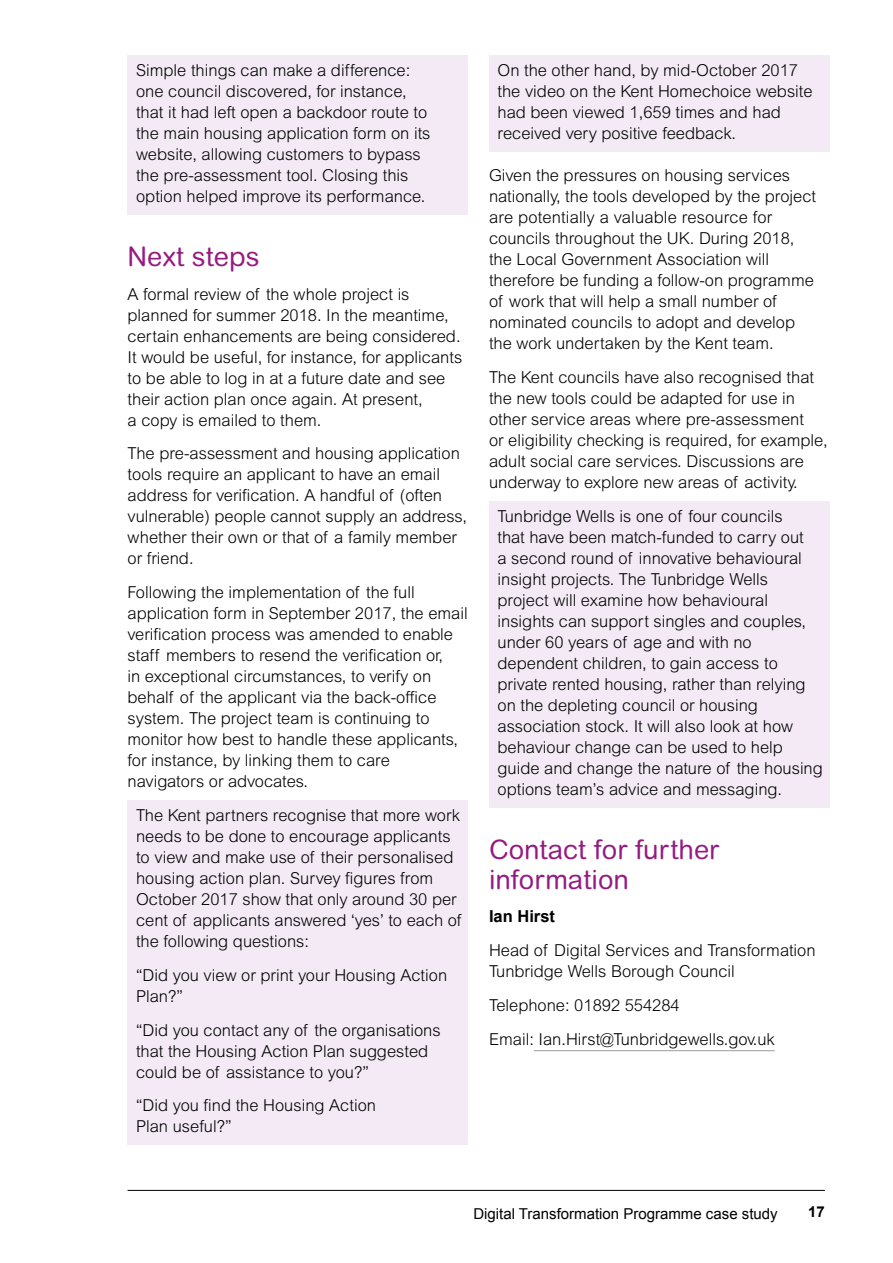
<style>
.page{position:relative;width:893px;height:1263px;background:#fff}
.page>*{position:absolute;margin:0;border:0;box-sizing:border-box;transform-origin:0 0}
.t1{font:27px/30px "Arial Rounded MT";color:#951b81}
.t2{font:300 16.5px/21px "Arial MT Std";color:#000}
.t3{font:700 16.5px "Arial";color:#000}
.t4{font:15px "Arial";color:#000}
.t5{font:700 15px "Arial";color:#000}
</style>
<div class="page">
<hr style="left:128px;top:1190px;width:697px;height:1px;background:#000">
<div style="left:128px;top:55px;width:340px;height:160px;background:#f3eaf5"></div>
<div style="left:128px;top:800px;width:340px;height:160px;background:#f3eaf5"></div>
<div style="left:128px;top:960px;width:340px;height:55px;background:#f3eaf5"></div>
<div style="left:128px;top:1015px;width:340px;height:75px;background:#f3eaf5"></div>
<div style="left:128px;top:1091px;width:340px;height:54px;background:#f3eaf5"></div>
<div style="left:489px;top:55px;width:340px;height:97px;background:#f3eaf5"></div>
<div style="left:489px;top:501px;width:340px;height:307px;background:#f3eaf5"></div>
<hr style="left:534px;top:1050px;width:241px;height:1px;background:#9d9d9c">
<p class="t2" style="left:136px;top:59px;width:296px">Simple things can make a difference: one council discovered, for instance, that it had left open a backdoor route to the main housing application form on its website, allowing customers to bypass the pre-assessment tool. Closing this option helped improve its performance.</p>
<h1 class="t1" style="left:128px;top:241px;width:133px">Next steps</h1>
<p class="t2" style="left:128px;top:283px;width:336px">A formal review of the whole project is planned for summer 2018. In the meantime, certain enhancements are being considered.<br>It would be useful, for instance, for applicants to be able to log in at a future date and see their action plan once again. At present,<br>a copy is emailed to them.</p>
<p class="t2" style="left:128px;top:443px;width:341px">The pre-assessment and housing application tools require an applicant to have an email address for verification. A handful of (often vulnerable) people cannot supply an address, whether their own or that of a family member or friend.</p>
<p class="t2" style="left:128px;top:582px;width:342px">Following the implementation of the full application form in September 2017, the email verification process was amended to enable staff members to resend the verification or,<br>in exceptional circumstances, to verify on behalf of the applicant via the back-office system. The project team is continuing to monitor how best to handle these applicants, for instance, by linking them to care navigators or advocates.</p>
<p class="t2" style="left:136px;top:805px;width:327px">The Kent partners recognise that more work needs to be done to encourage applicants to view and make use of their personalised housing action plan. Survey figures from October 2017 show that only around 30 per cent of applicants answered ‘yes’ to each of the following questions:</p>
<p class="t2" style="left:136px;top:964px;width:313px">“Did you view or print your Housing Action<br>Plan?”</p>
<p class="t2" style="left:136px;top:1019px;width:306px">“Did you contact any of the organisations that the Housing Action Plan suggested could be of assistance to you?”</p>
<p class="t2" style="left:136px;top:1095px;width:241px">“Did you find the Housing Action<br>Plan useful?”</p>
<p class="t2" style="left:497px;top:59px;width:317px">On the other hand, by mid-October 2017 the video on the Kent Homechoice website had been viewed 1,659 times and had received very positive feedback.</p>
<p class="t2" style="left:489px;top:165px;width:329px">Given the pressures on housing services nationally, the tools developed by the project are potentially a valuable resource for councils throughout the UK. During 2018, the Local Government Association will therefore be funding a follow-on programme of work that will help a small number of nominated councils to adopt and develop the work undertaken by the Kent team.</p>
<p class="t2" style="left:489px;top:366px;width:340px">The Kent councils have also recognised that the new tools could be adapted for use in other service areas where pre-assessment<br>or eligibility checking is required, for example, adult social care services. Discussions are underway to explore new areas of activity.</p>
<p class="t2" style="left:497px;top:505px;width:327px">Tunbridge Wells is one of four councils<br>that have been match-funded to carry out<br>a second round of innovative behavioural insight projects. The Tunbridge Wells project will examine how behavioural insights can support singles and couples, under 60 years of age and with no dependent children, to gain access to private rented housing, rather than relying on the depleting council or housing association stock. It will also look at how behaviour change can be used to help guide and change the nature of the housing options team’s advice and messaging.</p>
<h1 class="t1" style="left:489px;top:834px;width:232px">Contact for further information</h1>
<p class="t3" style="left:489px;top:906px;width:68px">Ian Hirst</p>
<p class="t2" style="left:489px;top:940px;width:328px">Head of Digital Services and Transformation<br>Tunbridge Wells Borough Council</p>
<p class="t2" style="left:489px;top:988px;width:287px;line-height:33.8px">Telephone: 01892 554284<br>Email: Ian.Hirst@Tunbridgewells.gov.uk</p>
<p class="t4" style="left:473px;top:1203px;width:306px">Digital Transformation Programme case study</p>
<p class="t5" style="left:808px;top:1202px;width:18px">17</p>
</div>
